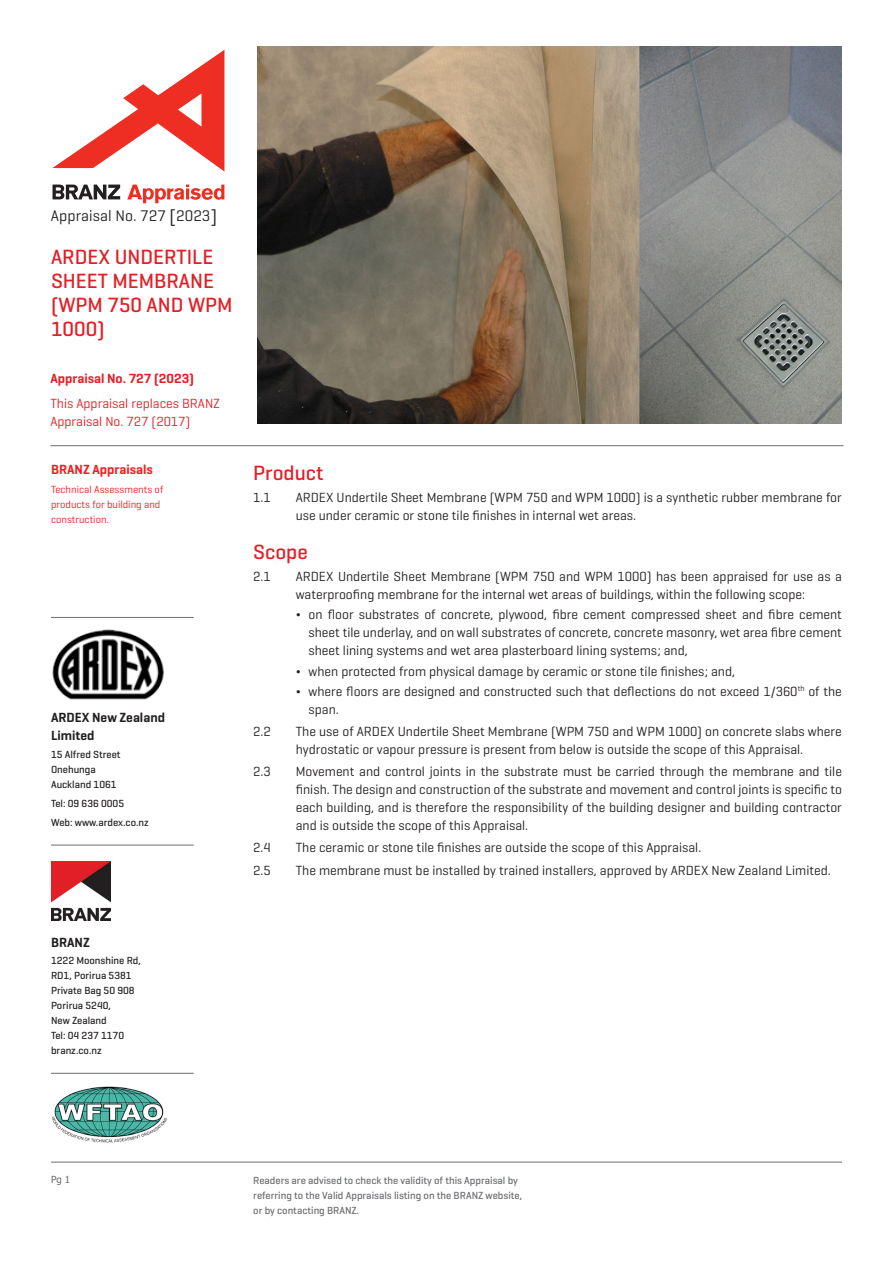
<style>
.page{position:relative;width:893px;height:1263px;background:#fff}
.page>*{position:absolute;margin:0;border:0;box-sizing:border-box;transform-origin:0 0}
.H3_Geo_P{font:500 21px/24px "Geogrotesque";color:#e21f26}
.t1{font:15.6px "Geogrotesque";letter-spacing:.005em;color:#231f20}
.t2{font:13.5px/18px "Geogrotesque";color:#231f20}
.H4_Geo_P{font:13.5px/18px "Geogrotesque";color:#e21f26}
.H5_Geo_P{font:600 13.5px/18px "Geogrotesque";color:#231f20}
.H4_Geo_P-2{font:600 13.5px "Geogrotesque";color:#e21f26}
.Body{font:600 13.5px "Geogrotesque";color:#ee1d23}
.Small_Body_Geo_P{font:500 10.5px/15px "Geogrotesque";color:#231f20}
.Small_Body_Geo_P-2{font:500 10.5px/15px "Geogrotesque";color:#6c6d70}
.Body-2{font:10.5px/15px "Geogrotesque";color:#ee1d23}
.t3{font:9.75px "Tahoma";color:#6c6d70}
.s1{font-size:18.3px}
.s2{font-weight:500}
</style>
<div class="page">
<hr style="left:51px;top:617px;width:143px;height:1px;background:#6c6d70">
<img style="left:52px;top:629px;width:112px;height:71px">
<hr style="left:51px;top:845px;width:143px;height:1px;background:#6c6d70">
<img style="left:51px;top:861px;width:60px;height:59px">
<hr style="left:51px;top:1073px;width:143px;height:1px;background:#6c6d70">
<hr style="left:50px;top:445px;width:793px;height:1px;background:#6c6d70">
<hr style="left:51px;top:1162px;width:791px;height:1px;background:#6c6d70">
<img style="left:51px;top:1086px;width:117px;height:57px">
<svg style="left:52px;top:50px;width:172px;height:122px"></svg>
<svg style="left:127px;top:185px;width:97px;height:18px"></svg>
<svg style="left:53px;top:185px;width:67px;height:14px"></svg>
<img style="left:257px;top:47px;width:585px;height:376px">
<p class="t1" style="left:51px;top:206px;width:168px">Appraisal No. 727 <span class="s1">[</span>2023<span class="s1">]</span></p>
<p class="H3_Geo_P" style="left:51px;top:245px;width:183px">ARDEX UNDERTILE<br>SHEET MEMBRANE (WPM 750 AND WPM<br>1000)</p>
<p class="H4_Geo_P-2" style="left:50px;top:370px;width:145px">Appraisal No. 727 (2023)</p>
<p class="H4_Geo_P" style="left:50px;top:394px;width:171px">This Appraisal replaces BRANZ<br>Appraisal No. 727 (2017)</p>
<p class="Body" style="left:51px;top:461px;width:103px">BRANZ Appraisals</p>
<p class="Body-2" style="left:51px;top:482px;width:114px">Technical Assessments of products for building and construction.</p>
<p class="H5_Geo_P" style="left:51px;top:709px;width:115px">ARDEX New Zealand<br>Limited</p>
<p class="Small_Body_Geo_P" style="left:51px;top:746px;width:71px">15 Alfred Street</p>
<p class="Small_Body_Geo_P" style="left:51px;top:761px;width:46px">Onehunga</p>
<p class="Small_Body_Geo_P" style="left:51px;top:776px;width:67px">Auckland 1061</p>
<p class="Small_Body_Geo_P" style="left:51px;top:795px;width:75px">Tel: 09 636 0005</p>
<p class="Small_Body_Geo_P" style="left:51px;top:815px;width:99px">Web: www.ardex.co.nz</p>
<p class="H5_Geo_P" style="left:51px;top:933px;width:40px">BRANZ</p>
<p class="Small_Body_Geo_P" style="left:51px;top:953px;width:91px">1222 Moonshine Rd,</p>
<p class="Small_Body_Geo_P" style="left:51px;top:968px;width:82px">RD1, Porirua 5381</p>
<p class="Small_Body_Geo_P" style="left:51px;top:983px;width:85px">Private Bag 50 908</p>
<p class="Small_Body_Geo_P" style="left:51px;top:998px;width:62px">Porirua 5240,<br>New Zealand</p>
<p class="Small_Body_Geo_P" style="left:51px;top:1028px;width:75px">Tel: 04 237 1170</p>
<p class="Small_Body_Geo_P" style="left:51px;top:1043px;width:52px">branz.co.nz</p>
<p class="H3_Geo_P" style="left:253px;top:460px;width:72px">Product</p>
<p class="t2" style="left:253px;top:488px;width:19px">1.1</p>
<p class="t2" style="left:296px;top:488px;width:548px">ARDEX Undertile Sheet Membrane (WPM 750 and WPM 1000) is a synthetic rubber membrane for use under ceramic or stone tile finishes in internal wet areas.</p>
<p class="H3_Geo_P" style="left:253px;top:539px;width:56px">Scope</p>
<p class="t2" style="left:253px;top:567px;width:19px">2.1</p>
<p class="t2" style="left:296px;top:567px;width:548px">ARDEX Undertile Sheet Membrane (WPM 750 and WPM 1000) has been appraised for use as a waterproofing membrane for the internal wet areas of buildings, within the following scope:</p>
<p class="t2" style="left:309px;top:605px;width:535px;text-align:justify;text-indent:-13px"><span class="s2">¬</span> on floor substrates of concrete, plywood, fibre cement compressed sheet and fibre cement sheet tile underlay, and on wall substrates of concrete, concrete masonry, wet area fibre cement sheet lining systems and wet area plasterboard lining systems; and,</p>
<p class="t2" style="left:296px;top:661px;width:441px"><span class="s2">¬</span> when protected from physical damage by ceramic or stone tile finishes; and,</p>
<p class="t2" style="left:309px;top:682px;width:535px;text-indent:-13px"><span class="s2">¬</span> where floors are designed and constructed such that deflections do not exceed 1/360<sup>th</sup> of the span.</p>
<p class="t2" style="left:253px;top:722px;width:19px">2.2</p>
<p class="t2" style="left:296px;top:722px;width:548px">The use of ARDEX Undertile Sheet Membrane (WPM 750 and WPM 1000) on concrete slabs where hydrostatic or vapour pressure is present from below is outside the scope of this Appraisal.</p>
<p class="t2" style="left:253px;top:762px;width:19px">2.3</p>
<p class="t2" style="left:296px;top:762px;width:548px;text-align:justify">Movement and control joints in the substrate must be carried through the membrane and tile finish. The design and construction of the substrate and movement and control joints is specific to each building, and is therefore the responsibility of the building designer and building contractor and is outside the scope of this Appraisal.</p>
<p class="t2" style="left:253px;top:838px;width:19px">2.4</p>
<p class="t2" style="left:296px;top:838px;width:407px">The ceramic or stone tile finishes are outside the scope of this Appraisal.</p>
<p class="t2" style="left:253px;top:861px;width:19px">2.5</p>
<p class="t2" style="left:296px;top:861px;width:536px">The membrane must be installed by trained installers, approved by ARDEX New Zealand Limited.</p>
<p class="t3" style="left:51px;top:1173px;width:21px">Pg 1</p>
<p class="Small_Body_Geo_P-2" style="left:253px;top:1172px;width:270px">Readers are advised to check the validity of this Appraisal by referring to the Valid Appraisals listing on the BRANZ website, or by contacting BRANZ.</p>
</div>
